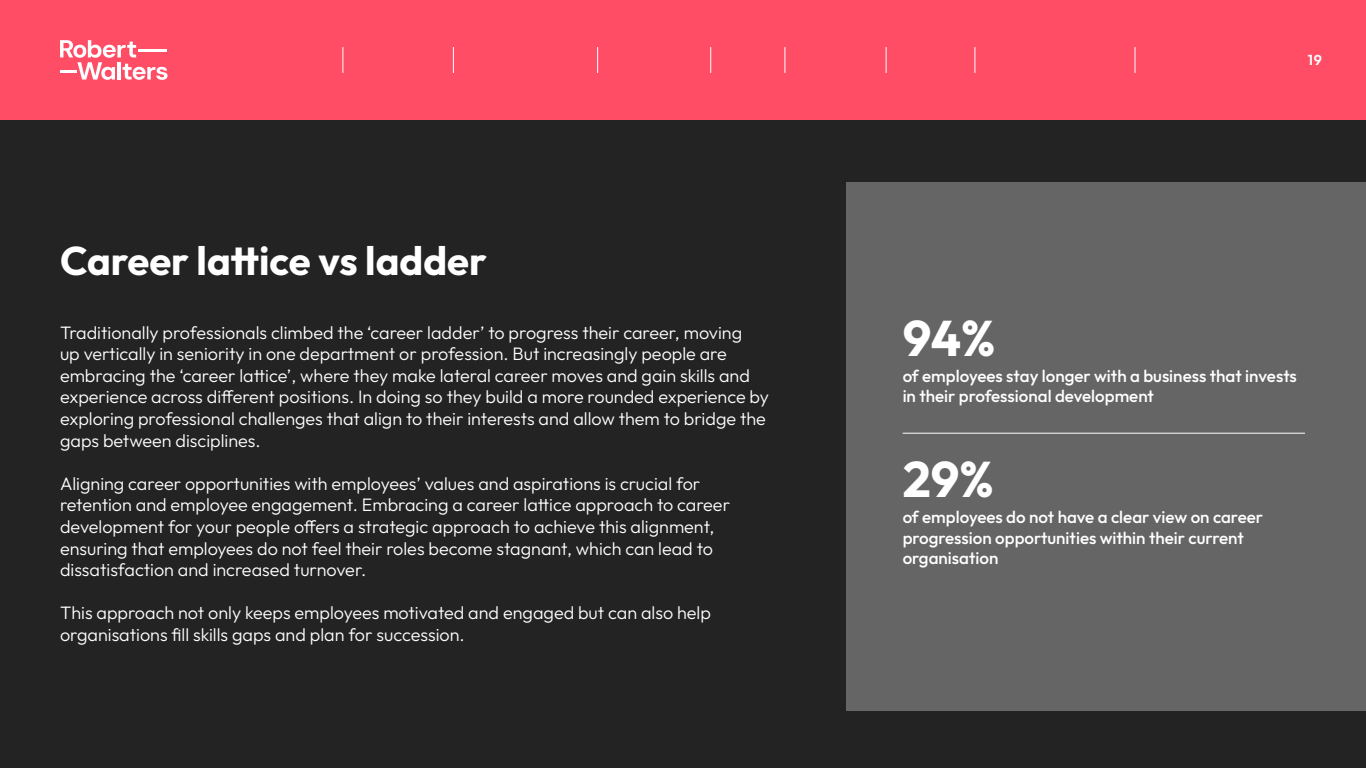
<style>
.page{position:relative;width:1366px;height:768px;background:#232323}
.page>*{position:absolute;margin:0;border:0;box-sizing:border-box;transform-origin:0 0}
.Heading_3{font:700 50px "Outfit";color:#fff}
.Heading_2{font:700 40px "Outfit";color:#fff}
.Paragraph_1{font:300 18px/21.6px "Outfit";color:#fff}
.Paragraph_2{font:500 17px/20.4px "Outfit";color:#fff}
.t1{font:600 14.4px "Outfit";color:#fff}
</style>
<div class="page">
<div style="left:846px;top:183px;width:520px;height:528px;background:#656565"></div>
<hr style="left:903px;top:433px;width:402px;height:1px;background:#fff">
<div style="left:0;top:0;width:1366px;height:120px;background:#ff4d66"></div>
<svg style="left:342px;top:47px;width:1px;height:26px"></svg>
<svg style="left:453px;top:47px;width:1px;height:26px"></svg>
<svg style="left:597px;top:47px;width:1px;height:26px"></svg>
<svg style="left:710px;top:47px;width:1px;height:26px"></svg>
<svg style="left:784px;top:47px;width:1px;height:26px"></svg>
<svg style="left:886px;top:47px;width:1px;height:26px"></svg>
<svg style="left:974px;top:47px;width:1px;height:26px"></svg>
<svg style="left:1135px;top:47px;width:1px;height:26px"></svg>
<svg style="left:60px;top:40px;width:108px;height:40px"></svg>
<p class="Heading_2" style="left:60px;top:238px;width:428px">Career lattice vs ladder</p>
<p class="Paragraph_1" style="left:60px;top:321px;width:710px">Traditionally professionals climbed the ‘career ladder’ to progress their career, moving<br>up vertically in seniority in one department or profession. But increasingly people are embracing the ‘career lattice’, where they make lateral career moves and gain skills and experience across different positions. In doing so they build a more rounded experience by exploring professional challenges that align to their interests and allow them to bridge the gaps between disciplines.</p>
<p class="Paragraph_1" style="left:60px;top:473px;width:672px">Aligning career opportunities with employees’ values and aspirations is crucial for retention and employee engagement. Embracing a career lattice approach to career development for your people offers a strategic approach to achieve this alignment, ensuring that employees do not feel their roles become stagnant, which can lead to dissatisfaction and increased turnover.</p>
<p class="Paragraph_1" style="left:60px;top:602px;width:652px">This approach not only keeps employees motivated and engaged but can also help organisations fill skills gaps and plan for succession.</p>
<p class="t1" style="left:1308px;top:52px;width:16px">19</p>
<p class="Heading_3" style="left:903px;top:310px;width:94px">94%</p>
<p class="Paragraph_2" style="left:903px;top:366px;width:396px">of employees stay longer with a business that invests in their professional development</p>
<p class="Heading_3" style="left:903px;top:451px;width:93px">29%</p>
<p class="Paragraph_2" style="left:903px;top:507px;width:362px">of employees do not have a clear view on career progression opportunities within their current organisation</p>
</div>
